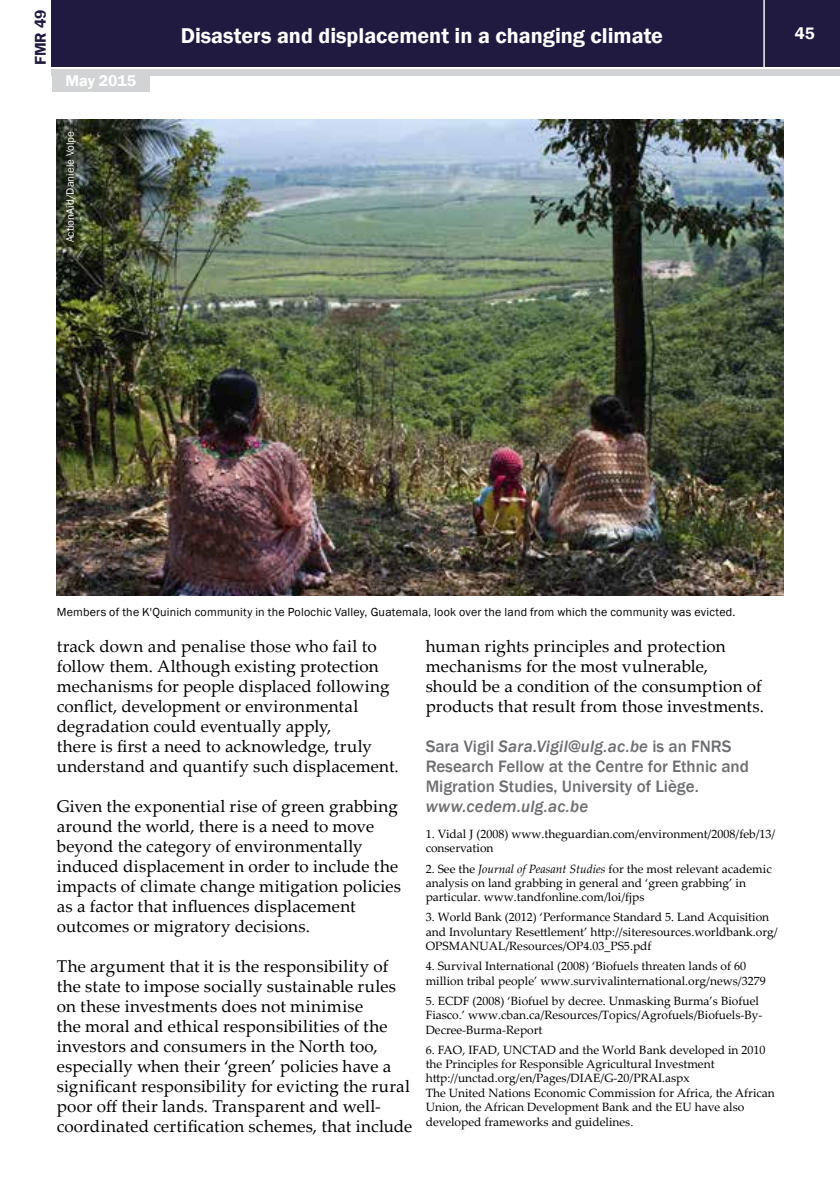
<style>
.page{position:relative;width:840px;height:1191px;background:#fff}
.page>*{position:absolute;margin:0;border:0;box-sizing:border-box;transform-origin:0 0}
.t1{font:600 22px "Franklin Gothic";color:#fff}
.t2{font:17px/20px "Palatino Linotype";letter-spacing:.01em;color:#000}
.t3{font:500 17px/20px "Franklin Gothic";color:#6d6e71}
.t4{font:italic 500 17px "Franklin Gothic";letter-spacing:.015em;color:#6d6e71}
.t5{font:600 17px "Franklin Gothic";color:#fff}
.t6{font:600 16px "Franklin Gothic";color:#fff}
.t7{font:600 16px "Franklin Gothic";color:#211a40}
.t8{font:12px/14.4px "Palatino Linotype";color:#000}
.t9{font:12px "Franklin Gothic";letter-spacing:.015em;color:#000}
.t10{font:11px "Franklin Gothic";color:#fff}
.s1{font-style:italic}
</style>
<div class="page">
<div style="left:52px;top:0;width:787px;height:66px;background:#211a40"></div>
<div style="left:52px;top:69px;width:787px;height:6px;background:#d1d3d4"></div>
<hr style="left:763px;top:0;width:1px;height:68px;background:#fff">
<div style="left:52px;top:74px;width:98px;height:18px;background:#d1d3d4"></div>
<img style="left:57px;top:119px;width:725px;height:476px">
<p class="t7" style="left:31px;top:65px;width:57px;rotate:-90deg">FMR 49</p>
<p class="t6" style="left:65px;top:71px;width:72px">May 2015</p>
<p class="t10" style="left:63px;top:242px;width:113px;rotate:-90deg">ActionAid/Daniele Volpe</p>
<p class="t1" style="left:181px;top:22px;width:483px">Disasters and displacement in a changing climate</p>
<p class="t5" style="left:794px;top:23px;width:21px">45</p>
<p class="t9" style="left:57px;top:604px;width:680px">Members of the K'Quinich community in the Polochic Valley, Guatemala, look over the land from which the community was evicted.</p>
<p class="t2" style="left:57px;top:636px;width:343px">track down and penalise those who fail to follow them. Although existing protection mechanisms for people displaced following conflict, development or environmental degradation could eventually apply,<br>there is first a need to acknowledge, truly understand and quantify such displacement.</p>
<p class="t2" style="left:57px;top:796px;width:345px">Given the exponential rise of green grabbing around the world, there is a need to move beyond the category of environmentally induced displacement in order to include the impacts of climate change mitigation policies as a factor that influences displacement outcomes or migratory decisions.</p>
<p class="t2" style="left:57px;top:955px;width:357px">The argument that it is the responsibility of the state to impose socially sustainable rules on these investments does not minimise<br>the moral and ethical responsibilities of the investors and consumers in the North too, especially when their ‘green’ policies have a significant responsibility for evicting the rural poor off their lands. Transparent and well&shy;coordinated certification schemes, that include</p>
<p class="t2" style="left:425px;top:635px;width:339px">human rights principles and protection mechanisms for the most vulnerable, should be a condition of the consumption of products that result from those investments.</p>
<p class="t3" style="left:425px;top:736px;width:324px">Sara Vigil <span class="s1">Sara.Vigil@ulg.ac.be</span> is an FNRS<br>Research Fellow at the Centre for Ethnic and<br>Migration Studies, University of Liège.</p>
<p class="t4" style="left:425px;top:796px;width:164px">www.cedem.ulg.ac.be</p>
<p class="t8" style="left:425px;top:826px;width:351px">1. Vidal J (2008) www.theguardian.com/environment/2008/feb/13/ conservation</p>
<p class="t8" style="left:425px;top:860px;width:347px">2. See the <span class="s1">Journal of Peasant Studies</span> for the most relevant academic analysis on land grabbing in general and ‘green grabbing’ in particular. www.tandfonline.com/loi/fjps</p>
<p class="t8" style="left:425px;top:909px;width:353px">3. World Bank (2012) ‘Performance Standard 5. Land Acquisition and Involuntary Resettlement’ http://siteresources.worldbank.org/<br>OPSMANUAL/Resources/OP4.03_PS5.pdf</p>
<p class="t8" style="left:425px;top:958px;width:341px">4. Survival International (2008) ‘Biofuels threaten lands of 60 million tribal people’ www.survivalinternational.org/news/3279</p>
<p class="t8" style="left:425px;top:993px;width:338px">5. ECDF (2008) ‘Biofuel by decree. Unmasking Burma’s Biofuel<br>Fiasco.’ www.cban.ca/Resources/Topics/Agrofuels/Biofuels-By-<br>Decree-Burma-Report</p>
<p class="t8" style="left:425px;top:1042px;width:350px">6. FAO, IFAD, UNCTAD and the World Bank developed in 2010 the Principles for Responsible Agricultural Investment http://unctad.org/en/Pages/DIAE/G-20/PRAI.aspx<br>The United Nations Economic Commission for Africa, the African Union, the African Development Bank and the EU have also developed frameworks and guidelines.</p>
</div>
